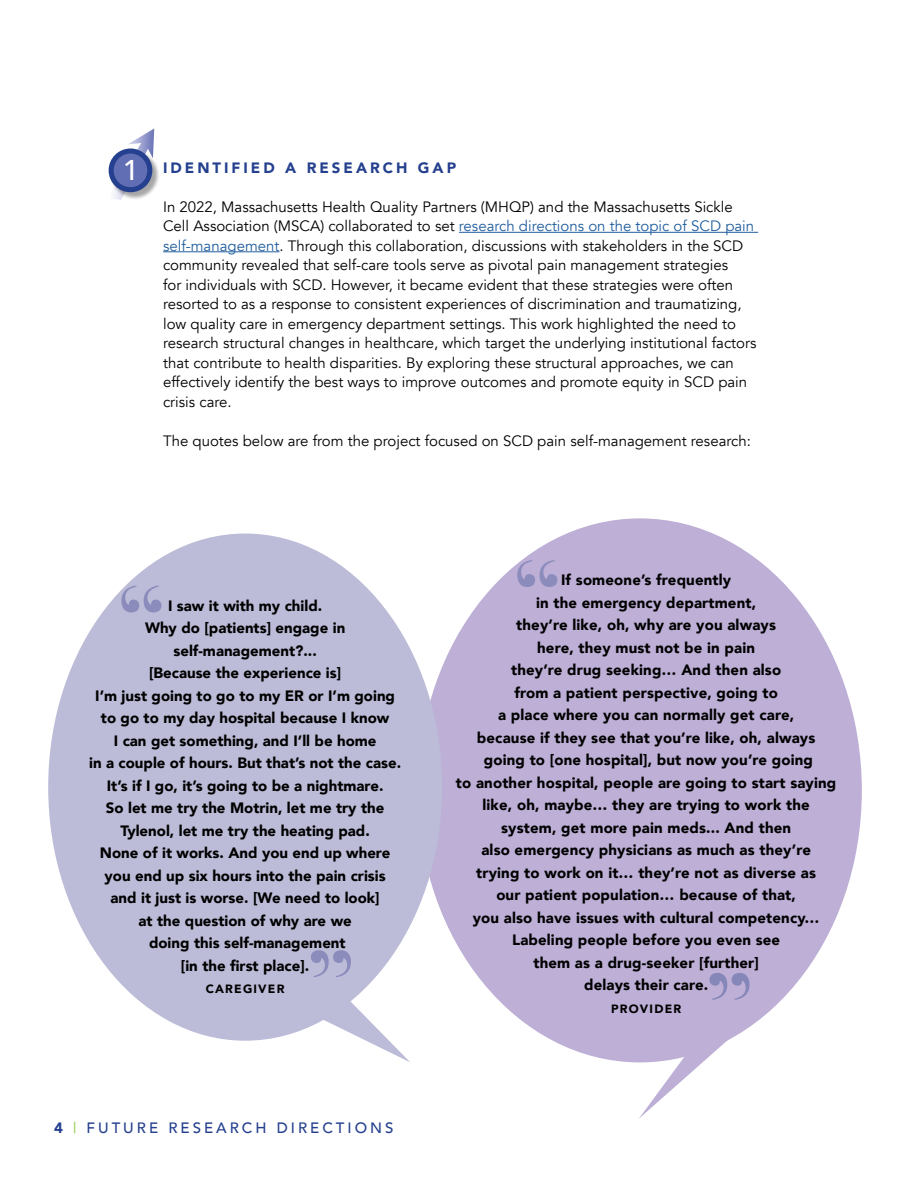
<style>
.page{position:relative;width:918px;height:1188px;background:#fff}
.page>*{position:absolute;margin:0;border:0;box-sizing:border-box;transform-origin:0 0}
.t1{font:700 93px "Bodoni Svty Two ITCTT";color:#8b8cbc}
.t2{font:700 93px "Bodoni Svty Two ITCTT";color:#8687b9}
.t3{font:500 28.5px "Avenir";color:#fff}
.t4{font:900 15px/22.5px "Avenir";letter-spacing:.01em;color:#000;text-align:center}
.t5{font:15px/19.5px "Avenir";color:#000}
.t6{font:500 15px "Avenir";letter-spacing:.2em;color:#25408f}
.t7{font:900 15px "Avenir";letter-spacing:.2em;color:#25408f}
.t8{font:900 12px "Avenir";letter-spacing:.1em;color:#000}
.s1{color:#215e9e}
.s2{font-weight:900}
.s3{color:#a1ce5c}
</style>
<div class="page">
<svg style="left:108px;top:129px;width:46px;height:49px"></svg>
<div style="left:418px;top:518px;width:444px;height:544px;background:#bdafd6;border-radius:50%"></div>
<svg style="left:639px;top:1012px;width:130px;height:107px"></svg>
<hr style="left:459px;top:232px;width:299px;height:1px;background:#215e9e">
<hr style="left:163px;top:251px;width:116px;height:1px;background:#215e9e">
<div style="left:48px;top:534px;width:394px;height:507px;background:#bcbcd8;border-radius:50%"></div>
<svg style="left:291px;top:965px;width:119px;height:97px"></svg>
<div style="left:110px;top:150px;width:50px;height:50px;background:#000;opacity:.35"></div>
<div style="left:111px;top:151px;width:39px;height:39px;background:#616eb3;border-radius:50%"></div>
<div style="left:109px;top:148px;width:43px;height:44px;border:5px solid #25408f;border-radius:50%"></div>
<h2 class="t3" style="left:123px;top:146px;width:17px">1</h2>
<p class="t7" style="left:163px;top:155px;width:295px">IDENTIFIED A RESEARCH GAP</p>
<p class="t5" style="left:163px;top:197px;width:595px">In 2022, Massachusetts Health Quality Partners (MHQP) and the Massachusetts Sickle Cell Association (MSCA) collaborated to set <span class="s1">research directions on the topic of SCD pain self-management</span>. Through this collaboration, discussions with stakeholders in the SCD community revealed that self-care tools serve as pivotal pain management strategies<br>for individuals with SCD. However, it became evident that these strategies were often resorted to as a response to consistent experiences of discrimination and traumatizing, low quality care in emergency department settings. This work highlighted the need to research structural changes in healthcare, which target the underlying institutional factors that contribute to health disparities. By exploring these structural approaches, we can effectively identify the best ways to improve outcomes and promote equity in SCD pain crisis care.</p>
<p class="t5" style="left:163px;top:431px;width:589px">The quotes below are from the project focused on SCD pain self-management research:</p>
<h1 class="t1" style="left:116px;top:542px;width:54px">“</h1>
<p class="t4" style="left:89px;top:594px;width:314px">I saw it with my child.<br>Why do [patients] engage in self-management?...<br>[Because the experience is]<br>I’m just going to go to my ER or I’m going to go to my day hospital because I know<br>I can get something, and I’ll be home<br>in a couple of hours. But that’s not the case.<br>It’s if I go, it’s going to be a nightmare.<br>So let me try the Motrin, let me try the<br>Tylenol, let me try the heating pad.<br>None of it works. And you end up where you end up six hours into the pain crisis<br>and it just is worse. [We need to look]<br>at the question of why are we<br>doing this self-management<br>[in the first place].</p>
<p class="t8" style="left:206px;top:979px;width:80px">CAREGIVER</p>
<h1 class="t1" style="left:305px;top:906px;width:54px">”</h1>
<p class="t6" style="left:54px;top:1115px;width:341px"><span class="s2">4</span> <span class="s3">|</span> FUTURE RESEARCH DIRECTIONS</p>
<h1 class="t1" style="left:511px;top:517px;width:54px">“</h1>
<p class="t4" style="left:456px;top:568px;width:382px">If someone’s frequently<br>in the emergency department,<br>they’re like, oh, why are you always<br>here, they must not be in pain<br>they’re drug seeking… And then also<br>from a patient perspective, going to<br>a place where you can normally get care,<br>because if they see that you’re like, oh, always going to [one hospital], but now you’re going<br>to another hospital, people are going to start saying like, oh, maybe… they are trying to work the system, get more pain meds... And then<br>also emergency physicians as much as they’re<br>trying to work on it… they’re not as diverse as<br>our patient population… because of that,<br>you also have issues with cultural competency… Labeling people before you even see<br>them as a drug-seeker [further]<br>delays their care.</p>
<p class="t8" style="left:611px;top:998px;width:72px">PROVIDER</p>
<h1 class="t2" style="left:703px;top:929px;width:54px">”</h1>
</div>
